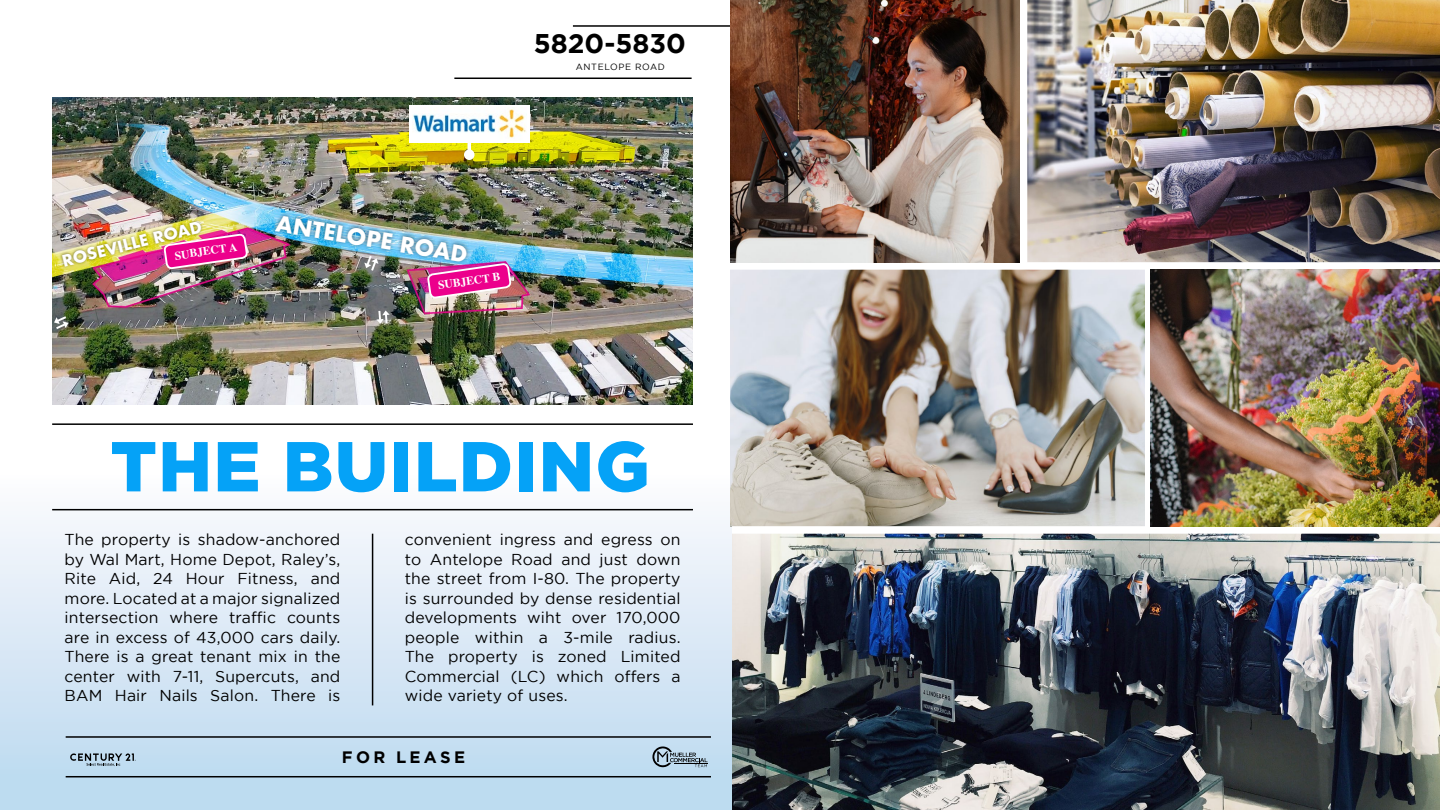
<style>
.page{position:relative;width:1440px;height:810px;background:#fff}
.page>*{position:absolute;margin:0;border:0;box-sizing:border-box;transform-origin:0 0}
.t1{font:900 70.5px "Gotham";letter-spacing:.02em;color:#05a2f7}
.t2{font:700 27px "Gotham";color:#000}
.t3{font:700 21.45px "Futura";color:#fff}
.t4{font:700 16.5px "Gotham";letter-spacing:.2em;color:#000}
.t5{font:15.75px/19.5px "Gotham";letter-spacing:.01em;color:#000;text-align:justify}
.t6{font:700 15.75px "Futura";color:#fff}
.t7{font:700 11.7px "Times";color:#fff}
.t8{font:9px "Gotham";letter-spacing:.07em;color:#000}
</style>
<div class="page">
<div style="left:0;top:476px;width:809px;height:334px;background:linear-gradient(to bottom,#faf9fb,#bad9f0)"></div>
<img style="left:1027px;top:0;width:412px;height:262px">
<img style="left:732px;top:534px;width:707px;height:276px">
<img style="left:730px;top:270px;width:413px;height:256px">
<div style="left:732px;top:526px;width:707px;height:8px;background:#fff"></div>
<hr style="left:52px;top:423px;width:641px;height:2px;background:#000">
<hr style="left:52px;top:509px;width:641px;height:1px;background:#000">
<hr style="left:66px;top:736px;width:645px;height:2px;background:#000">
<hr style="left:66px;top:776px;width:645px;height:1px;background:#000">
<svg style="left:70px;top:753px;width:66px;height:13px"></svg>
<svg style="left:652px;top:747px;width:55px;height:20px"></svg>
<img style="left:52px;top:98px;width:641px;height:307px">
<hr style="left:372px;top:534px;width:1px;height:171px;background:#000">
<hr style="left:573px;top:25px;width:157px;height:2px;background:#000">
<hr style="left:454px;top:78px;width:237px;height:1px;background:#000">
<img style="left:730px;top:0;width:289px;height:263px">
<img style="left:1150px;top:270px;width:289px;height:256px">
<img style="left:59px;top:213px;width:188px;height:77px">
<svg style="left:467px;top:143px;width:4px;height:6px"></svg>
<div style="left:464px;top:149px;width:10px;height:11px;background:#fff;border-radius:50%"></div>
<div style="left:409px;top:105px;width:120px;height:38px;background:#fff"></div>
<img style="left:413px;top:109px;width:113px;height:29px">
<img style="left:270px;top:210px;width:241px;height:114px">
<svg style="left:54px;top:316px;width:14px;height:13px"></svg>
<h2 class="t2" style="left:533px;top:28px;width:154px">5820-5830</h2>
<p class="t8" style="left:575px;top:61px;width:91px">ANTELOPE ROAD</p>
<p class="t6" style="left:60px;top:250px;width:145px;rotate:-14deg">ROSEVILLE ROAD</p>
<p class="t7" style="left:173px;top:244px;width:64px;rotate:-8deg">SUBJECT A</p>
<h3 class="t3" style="left:278px;top:208px;width:196px;rotate:9deg">ANTELOPE ROAD</h3>
<p class="t7" style="left:436px;top:274px;width:64px;rotate:-8deg">SUBJECT B</p>
<h1 class="t1" style="left:110px;top:426px;width:541px">THE BUILDING</h1>
<p class="t5" style="left:65px;top:530px;width:277px">The property is shadow-anchored by Wal Mart, Home Depot, Raley’s, Rite Aid, 24 Hour Fitness, and more. Located at a major signalized intersection where traffic counts are in excess of 43,000 cars daily.<br>There is a great tenant mix in the center with 7-11, Supercuts, and BAM Hair Nails Salon. There is</p>
<p class="t5" style="left:405px;top:530px;width:277px">convenient ingress and egress on to Antelope Road and just down the street from I-80. The property is surrounded by dense residential developments wiht over 170,000 people within a 3-mile radius.<br>The property is zoned Limited Commercial (LC) which offers a wide variety of uses.</p>
<p class="t4" style="left:342px;top:747px;width:125px">FOR LEASE</p>
</div>
